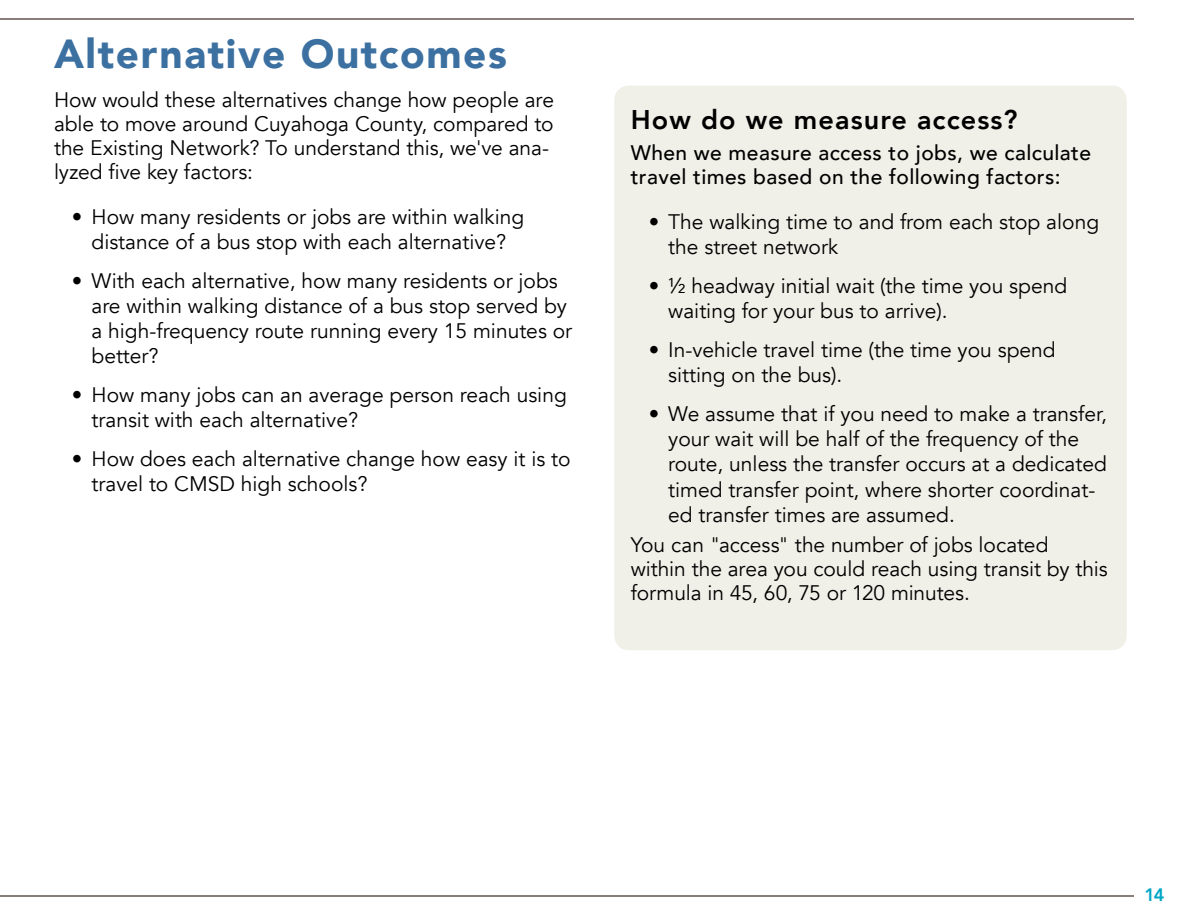
<style>
.page{position:relative;width:1188px;height:918px;background:#fff}
.page>*{position:absolute;margin:0;border:0;box-sizing:border-box;transform-origin:0 0}
.t1{font:900 40.5px "Avenir";letter-spacing:.04em;color:#3b70a1}
.t2{font:800 27px "Avenir";letter-spacing:.04em;color:#000}
.t3{font:21px/25.2px "Avenir";color:#000}
.t4{font:500 21px/24px "Avenir";letter-spacing:.02em;color:#000}
.t5{font:800 18px "Avenir";color:#00a8c6}
</style>
<div class="page">
<hr style="left:0;top:18px;width:1134px;height:2px;background:#887d79">
<hr style="left:0;top:896px;width:1134px;height:1px;background:#887d79">
<div style="left:614px;top:86px;width:513px;height:564px;background:#f0f0e8;border-radius:15px"></div>
<h1 class="t1" style="left:54px;top:19px;width:454px">Alternative Outcomes</h1>
<p class="t3" style="left:54px;top:88px;width:502px;line-height:24px">How would these alternatives change how people are able to move around Cuyahoga County, compared to the Existing Network? To understand this, we've ana&shy;lyzed five key factors:</p>
<p class="t3" style="left:72px;top:205px;width:454px;text-align:center">• How many residents or jobs are within walking distance of a bus stop with each alternative?</p>
<p class="t3" style="left:92px;top:268px;width:482px;text-indent:-20px">• With each alternative, how many residents or jobs are within walking distance of a bus stop served by a high-frequency route running every 15 minutes or better?</p>
<p class="t3" style="left:92px;top:383px;width:477px;text-indent:-20px">• How many jobs can an average person reach using transit with each alternative?</p>
<p class="t3" style="left:92px;top:447px;width:481px;text-indent:-20px">• How does each alternative change how easy it is to travel to CMSD high schools?</p>
<p class="t2" style="left:631px;top:99px;width:388px">How do we measure access?</p>
<p class="t4" style="left:631px;top:139px;width:462px">When we measure access to jobs, we calculate travel times based on the following factors:</p>
<p class="t3" style="left:668px;top:210px;width:432px;text-indent:-20px">• The walking time to and from each stop along the street network</p>
<p class="t3" style="left:668px;top:274px;width:400px;text-indent:-20px">• ½ headway initial wait (the time you spend waiting for your bus to arrive).</p>
<p class="t3" style="left:668px;top:338px;width:389px;text-indent:-20px">• In-vehicle travel time (the time you spend sitting on the bus).</p>
<p class="t3" style="left:668px;top:401px;width:440px;text-indent:-20px">• We assume that if you need to make a transfer, your wait will be half of the frequency of the route, unless the transfer occurs at a dedicated timed transfer point, where shorter coordinat&shy;ed transfer times are assumed.</p>
<p class="t3" style="left:631px;top:534px;width:479px;line-height:24px">You can "access" the number of jobs located within the area you could reach using transit by this formula in 45, 60, 75 or 120 minutes.</p>
<p class="t5" style="left:1144px;top:881px;width:21px">14</p>
</div>
